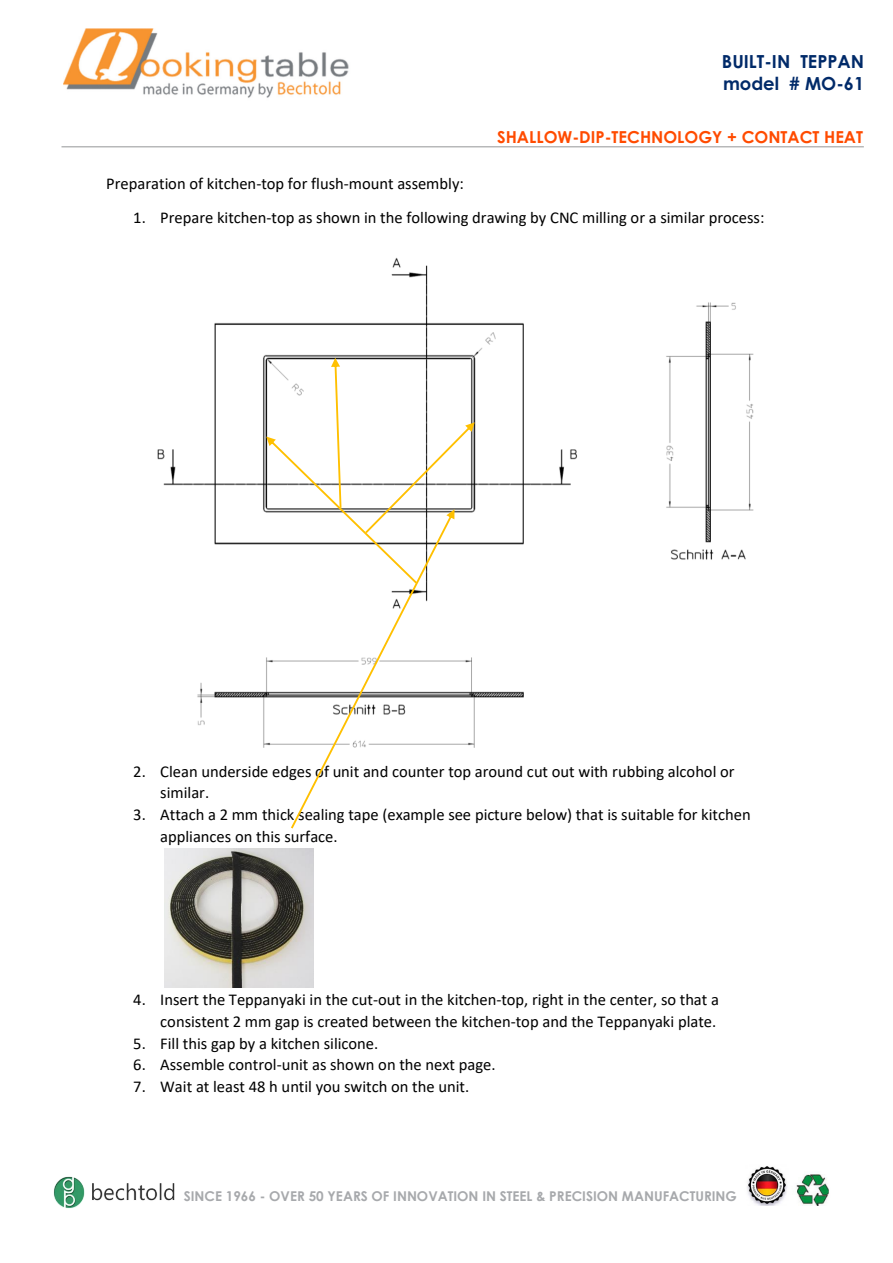
<style>
.page{position:relative;width:893px;height:1263px;background:#fff}
.page>*{position:absolute;margin:0;border:0;box-sizing:border-box;transform-origin:0 0}
.t1{font:700 18px/21.8px "Century Gothic";color:#002a69}
.t2{font:16.5px/21.6px "Calibri";color:#000}
.t3{font:700 16.5px "Century Gothic";color:#ff4b00}
.t4{font:700 13.5px "Century Gothic";color:#a7a9ac}
</style>
<div class="page">
<img style="left:157px;top:257px;width:597px;height:490px">
<img style="left:164px;top:848px;width:150px;height:140px">
<svg style="left:291px;top:583px;width:163px;height:245px"></svg>
<svg style="left:266px;top:358px;width:209px;height:225px"></svg>
<img style="left:64px;top:28px;width:285px;height:70px">
<hr style="left:62px;top:146px;width:802px;height:1px;background:#949698">
<img style="left:53px;top:1176px;width:122px;height:33px">
<img style="left:747px;top:1166px;width:82px;height:39px">
<p class="t1" style="left:722px;top:52px;width:144px">BUILT-IN TEPPAN model # MO-61</p>
<p class="t3" style="left:497px;top:130px;width:367px">SHALLOW-DIP-TECHNOLOGY + CONTACT HEAT</p>
<p class="t2" style="left:106px;top:174px;width:359px">Preparation of kitchen-top for flush-mount assembly:</p>
<p class="t2" style="left:133px;top:208px;width:633px">1. Prepare kitchen-top as shown in the following drawing by CNC milling or a similar process:</p>
<p class="t2" style="left:160px;top:762px;width:576px;text-indent:-27px">2. Clean underside edges of unit and counter top around cut out with rubbing alcohol or similar.</p>
<p class="t2" style="left:160px;top:805px;width:592px;text-indent:-27px">3. Attach a 2 mm thick sealing tape (example see picture below) that is suitable for kitchen appliances on this surface.</p>
<p class="t2" style="left:133px;top:990px;width:587px;text-align:right">4. Insert the Teppanyaki in the cut-out in the kitchen-top, right in the center, so that a consistent 2 mm gap is created between the kitchen-top and the Teppanyaki plate.</p>
<p class="t2" style="left:133px;top:1034px;width:247px">5. Fill this gap by a kitchen silicone.</p>
<p class="t2" style="left:133px;top:1055px;width:364px">6. Assemble control-unit as shown on the next page.</p>
<p class="t2" style="left:133px;top:1077px;width:337px">7. Wait at least 48 h until you switch on the unit.</p>
<p class="t4" style="left:184px;top:1185px;width:555px">SINCE 1966 - OVER 50 YEARS OF INNOVATION IN STEEL &amp; PRECISION MANUFACTURING</p>
</div>
